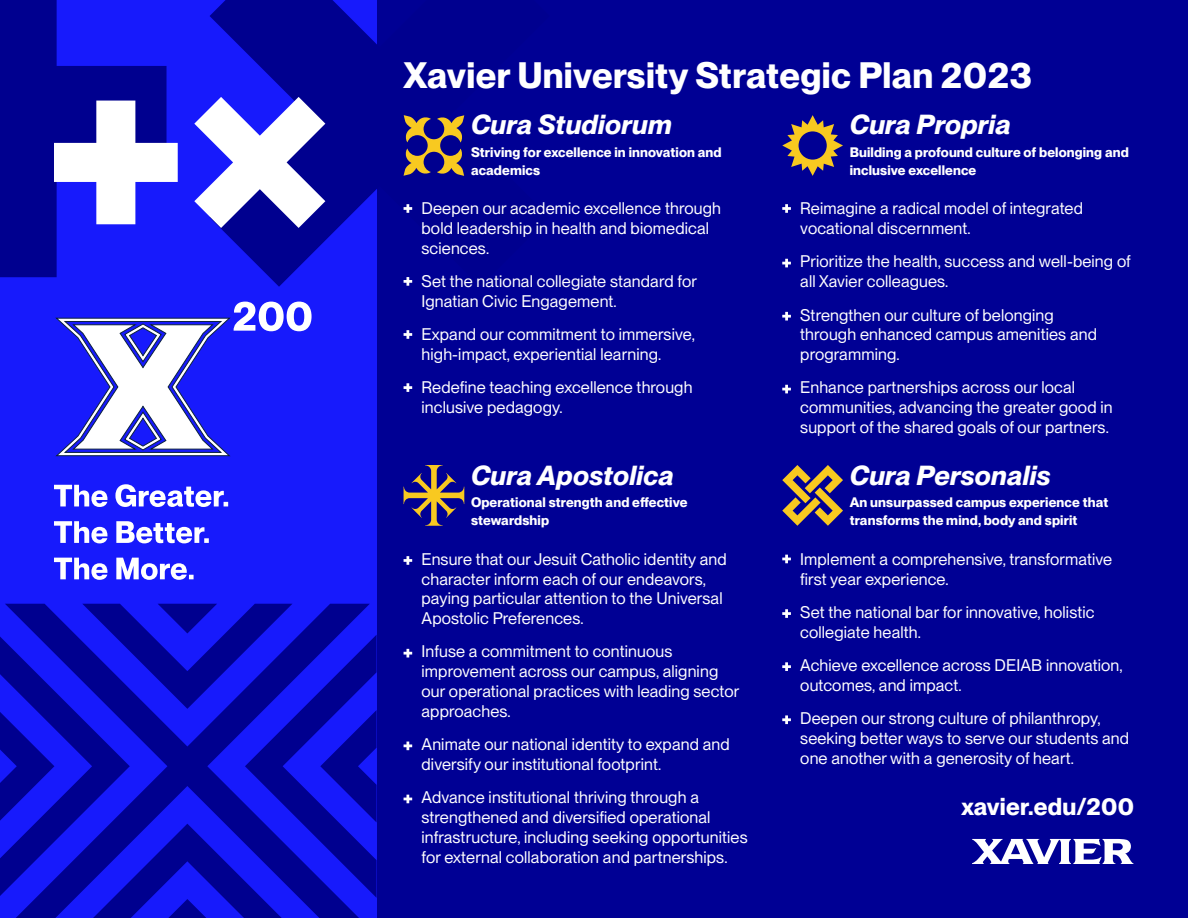
<style>
.page{position:relative;width:1188px;height:918px;background:#fff}
.page>*{position:absolute;margin:0;border:0;box-sizing:border-box;transform-origin:0 0}
.t1{font:700 36px "PP Neue Montreal";letter-spacing:.01em;color:#fff}
.t2{font:italic 700 27px "PP Neue Montreal";letter-spacing:.01em;color:#fff}
.t3{font:700 24px "PP Neue Montreal";letter-spacing:.01em;color:#fff}
.bullet_copy{font:16.5px/19.8px "PP Neue Montreal";letter-spacing:.01em;color:#fff}
.t4{font:700 13.5px/18px "PP Neue Montreal";letter-spacing:.01em;color:#fff}
</style>
<div class="page">
<div style="left:311px;top:0;width:877px;height:918px;background:#000094"></div>
<div style="left:0;top:0;width:377px;height:918px;background:#171afc"></div>
<svg style="left:0;top:0;width:167px;height:277px;fill:#00008f"></svg>
<svg style="left:210px;top:0;width:255px;height:287px;fill:#00008f"></svg>
<svg style="left:404px;top:556px;width:8px;height:9px"></svg>
<svg style="left:404px;top:649px;width:8px;height:8px"></svg>
<svg style="left:404px;top:742px;width:8px;height:8px"></svg>
<svg style="left:404px;top:795px;width:8px;height:8px"></svg>
<svg style="left:782px;top:555px;width:9px;height:8px"></svg>
<svg style="left:782px;top:609px;width:9px;height:9px"></svg>
<svg style="left:782px;top:662px;width:9px;height:9px"></svg>
<svg style="left:782px;top:715px;width:9px;height:9px"></svg>
<svg style="left:972px;top:839px;width:162px;height:25px"></svg>
<svg style="left:0;top:604px;width:377px;height:314px"></svg>
<svg style="left:404px;top:204px;width:8px;height:9px"></svg>
<svg style="left:404px;top:277px;width:8px;height:9px"></svg>
<svg style="left:404px;top:330px;width:8px;height:9px"></svg>
<svg style="left:404px;top:383px;width:8px;height:9px"></svg>
<svg style="left:782px;top:204px;width:9px;height:9px"></svg>
<svg style="left:782px;top:259px;width:9px;height:8px"></svg>
<svg style="left:782px;top:312px;width:9px;height:9px"></svg>
<svg style="left:782px;top:385px;width:9px;height:8px"></svg>
<svg style="left:404px;top:465px;width:60px;height:61px"></svg>
<svg style="left:782px;top:115px;width:61px;height:61px"></svg>
<svg style="left:404px;top:115px;width:60px;height:61px"></svg>
<svg style="left:782px;top:465px;width:61px;height:61px"></svg>
<svg style="left:54px;top:101px;width:124px;height:123px"></svg>
<svg style="left:194px;top:97px;width:131px;height:131px"></svg>
<svg style="left:55px;top:302px;width:257px;height:154px"></svg>
<svg style="left:54px;top:558px;width:140px;height:22px"></svg>
<svg style="left:54px;top:521px;width:155px;height:22px"></svg>
<svg style="left:54px;top:484px;width:174px;height:23px"></svg>
<p class="t1" style="left:404px;top:54px;width:630px">Xavier University Strategic Plan 2023</p>
<p class="t2" style="left:471px;top:108px;width:202px">Cura Studiorum</p>
<p class="t4" style="left:471px;top:143px;width:252px">Striving for excellence in innovation and academics</p>
<p class="bullet_copy" style="left:422px;top:199px;width:301px">Deepen our academic excellence through bold leadership in health and biomedical sciences.</p>
<p class="bullet_copy" style="left:422px;top:271px;width:277px">Set the national collegiate standard for<br>Ignatian Civic Engagement.</p>
<p class="bullet_copy" style="left:422px;top:325px;width:275px">Expand our commitment to immersive, high‑impact, experiential learning.</p>
<p class="bullet_copy" style="left:422px;top:378px;width:272px">Redefine teaching excellence through inclusive pedagogy.</p>
<p class="t2" style="left:850px;top:108px;width:163px">Cura Propria</p>
<p class="t4" style="left:850px;top:143px;width:281px">Building a profound culture of belonging and inclusive excellence</p>
<p class="bullet_copy" style="left:800px;top:199px;width:284px">Reimagine a radical model of integrated vocational discernment.</p>
<p class="bullet_copy" style="left:800px;top:252px;width:332px">Prioritize the health, success and well‑being of all Xavier colleagues.</p>
<p class="bullet_copy" style="left:800px;top:305px;width:298px">Strengthen our culture of belonging through enhanced campus amenities and programming.</p>
<p class="bullet_copy" style="left:800px;top:378px;width:314px">Enhance partnerships across our local communities, advancing the greater good in support of the shared goals of our partners.</p>
<p class="t2" style="left:471px;top:459px;width:204px">Cura Apostolica</p>
<p class="t4" style="left:471px;top:494px;width:218px">Operational strength and effective stewardship</p>
<p class="bullet_copy" style="left:422px;top:549px;width:307px">Ensure that our Jesuit Catholic identity and character inform each of our endeavors, paying particular attention to the Universal Apostolic Preferences.</p>
<p class="bullet_copy" style="left:422px;top:642px;width:319px">Infuse a commitment to continuous improvement across our campus, aligning our operational practices with leading sector approaches.</p>
<p class="bullet_copy" style="left:422px;top:734px;width:310px">Animate our national identity to expand and diversify our institutional footprint.</p>
<p class="bullet_copy" style="left:422px;top:788px;width:328px">Advance institutional thriving through a strengthened and diversified operational infrastructure, including seeking opportunities for external collaboration and partnerships.</p>
<p class="t2" style="left:850px;top:459px;width:202px">Cura Personalis</p>
<p class="t4" style="left:850px;top:494px;width:260px">An unsurpassed campus experience that transforms the mind, body and spirit</p>
<p class="bullet_copy" style="left:800px;top:549px;width:313px">Implement a comprehensive, transformative first year experience.</p>
<p class="bullet_copy" style="left:800px;top:602px;width:296px">Set the national bar for innovative, holistic collegiate health.</p>
<p class="bullet_copy" style="left:800px;top:655px;width:324px">Achieve excellence across DEIAB innovation, outcomes, and impact.</p>
<p class="bullet_copy" style="left:800px;top:708px;width:330px">Deepen our strong culture of philanthropy, seeking better ways to serve our students and one another with a generosity of heart.</p>
<p class="t3" style="left:961px;top:792px;width:174px">xavier.edu/200</p>
</div>
